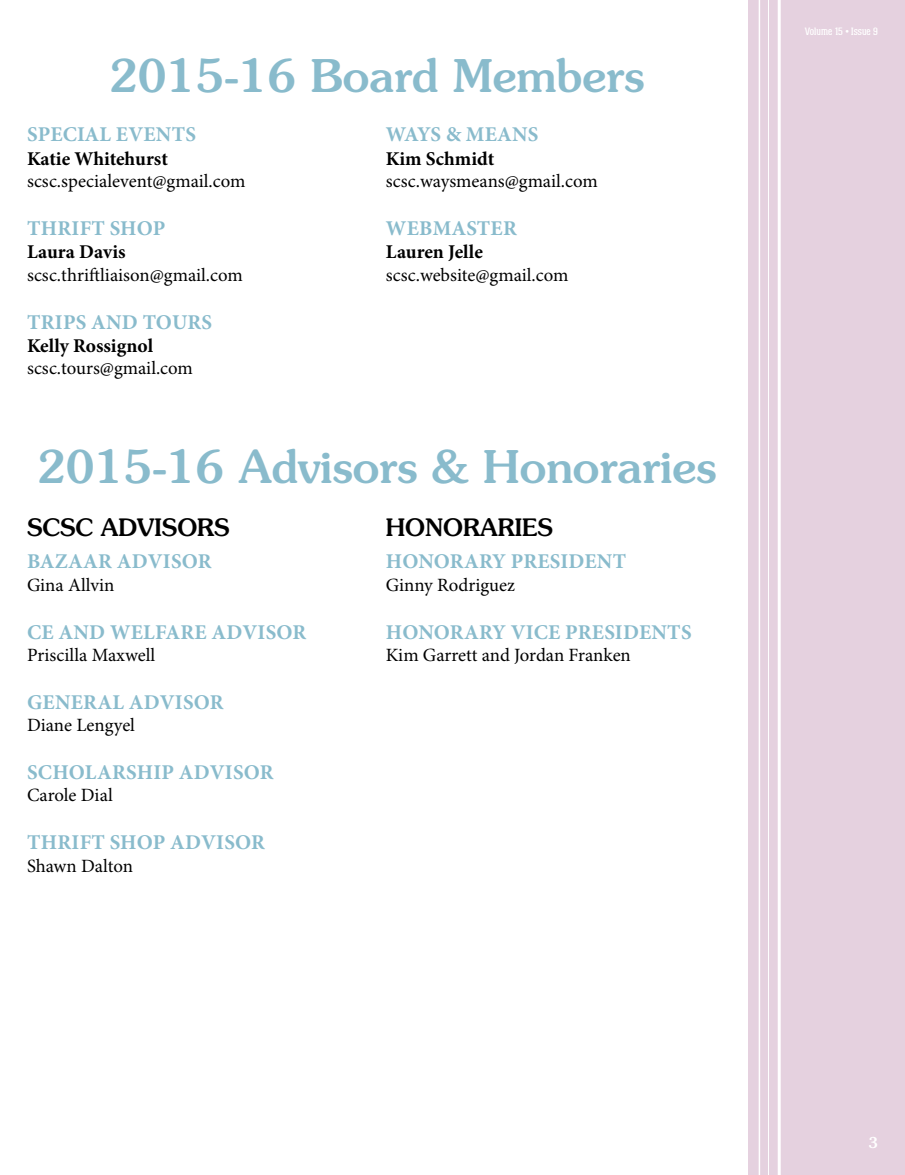
<style>
.page{position:relative;width:905px;height:1175px;background:#fff}
.page>*{position:absolute;margin:0;border:0;box-sizing:border-box;transform-origin:0 0}
.t1{font:500 45px "Souvenir Std";color:#89bbcc}
.t2{font:500 24px "Souvenir Std";color:#000}
.t3{font:700 21px "Minion Pro";letter-spacing:.01em;color:#89bbcc}
.t4{font:700 19.5px "Minion Pro";letter-spacing:-.015em;color:#000}
.t5{font:18.75px "Minion Pro";color:#000}
.t6{font:500 15px "Souvenir Std";color:#fff}
.t7{font:10.5px "Colossalis";color:#fff}
</style>
<div class="page">
<div style="left:748px;top:0;width:156px;height:1174px;background:#e5d1df"></div>
<hr style="left:777px;top:0;width:3px;height:1174px;background:#fff">
<hr style="left:768px;top:0;width:1px;height:1174px;background:#fff">
<hr style="left:758px;top:0;width:2px;height:1174px;background:#fff">
<h1 class="t1" style="left:109px;top:49px;width:537px">2015-16 Board Members</h1>
<p class="t3" style="left:27px;top:122px;width:170px">SPECIAL EVENTS</p>
<p class="t4" style="left:27px;top:147px;width:142px">KATIE WHITEHURST</p>
<p class="t5" style="left:27px;top:170px;width:220px">scsc.specialevent@gmail.com</p>
<p class="t3" style="left:27px;top:216px;width:138px">THRIFT SHOP</p>
<p class="t4" style="left:27px;top:240px;width:100px">LAURA DAVIS</p>
<p class="t5" style="left:27px;top:264px;width:217px">scsc.thriftliaison@gmail.com</p>
<p class="t3" style="left:27px;top:309px;width:187px">TRIPS AND TOURS</p>
<p class="t4" style="left:27px;top:334px;width:128px">KELLY ROSSIGNOL</p>
<p class="t5" style="left:27px;top:357px;width:167px">scsc.tours@gmail.com</p>
<p class="t3" style="left:386px;top:122px;width:154px">WAYS &amp; MEANS</p>
<p class="t4" style="left:386px;top:147px;width:110px">KIM SCHMIDT</p>
<p class="t5" style="left:386px;top:170px;width:213px">scsc.waysmeans@gmail.com</p>
<p class="t3" style="left:386px;top:216px;width:50px">WEBMA</p>
<p class="t3" style="left:466px;top:216px;width:52px">STER</p>
<p class="t4" style="left:386px;top:240px;width:98px">LAUREN JELLE</p>
<p class="t5" style="left:386px;top:264px;width:184px">scsc.website@gmail.com</p>
<h1 class="t1" style="left:37px;top:439px;width:681px">2015-16 Advisors &amp; Honoraries</h1>
<p class="t2" style="left:27px;top:513px;width:200px">SCSC Advisors</p>
<p class="t3" style="left:27px;top:549px;width:186px">BAZAAR ADVISOR</p>
<p class="t5" style="left:27px;top:573px;width:89px">Gina Allvin</p>
<p class="t3" style="left:27px;top:619px;width:281px">CE AND WELFARE ADVISOR</p>
<p class="t5" style="left:27px;top:644px;width:130px">Priscilla Maxwell</p>
<p class="t3" style="left:27px;top:689px;width:198px">GENERAL ADVISOR</p>
<p class="t5" style="left:27px;top:714px;width:109px">Diane Lengyel</p>
<p class="t3" style="left:27px;top:759px;width:248px">SCHOLARSHIP ADVISOR</p>
<p class="t5" style="left:27px;top:784px;width:87px">Carole Dial</p>
<p class="t3" style="left:27px;top:830px;width:239px">THRIFT SHOP ADVISOR</p>
<p class="t5" style="left:27px;top:854px;width:107px">Shawn Dalton</p>
<p class="t2" style="left:386px;top:513px;width:164px">Honoraries</p>
<p class="t3" style="left:386px;top:549px;width:242px">HONORARY PRESIDENT</p>
<p class="t5" style="left:386px;top:573px;width:131px">Ginny Rodriguez</p>
<p class="t3" style="left:386px;top:619px;width:307px">HONORARY VICE PRESIDENTS</p>
<p class="t5" style="left:386px;top:644px;width:246px">Kim Garrett and Jordan Franken</p>
<p class="t7" style="left:804px;top:25px;width:75px">Volume 15 • Issue 9</p>
<p class="t6" style="left:868px;top:1134px;width:11px">3</p>
</div>
